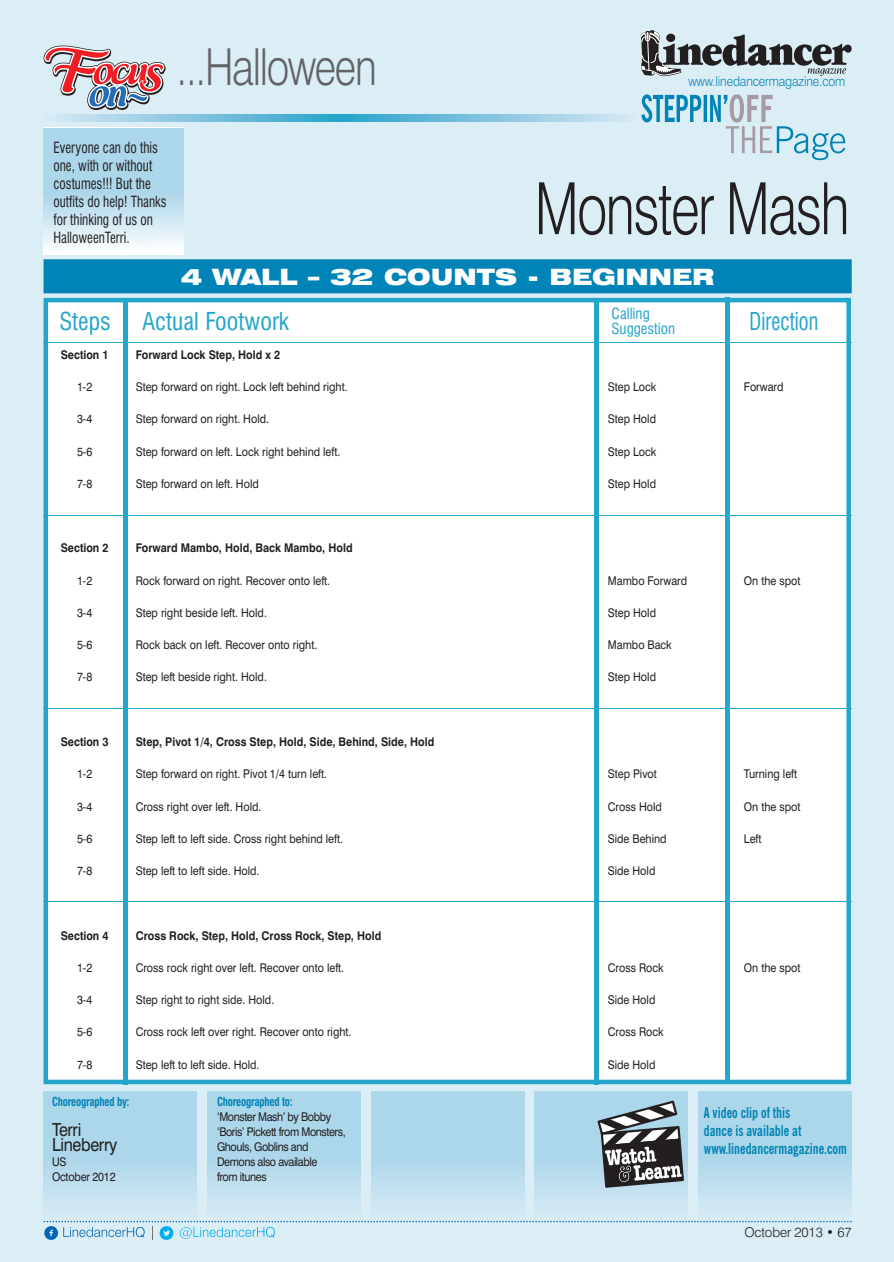
<style>
.page{position:relative;width:894px;height:1262px;background:#fff}
.page>*{position:absolute;margin:0;border:0;box-sizing:border-box;transform-origin:0 0}
.t1{font:300 72px "Swiss 721 BT";letter-spacing:-.03em;color:#231f20;scale:.75 1}
.t2{font:300 51px "Swiss 721 BT";letter-spacing:-.03em;color:#636366;scale:.79 1}
.t3{font:condensed 24px "Swiss 721 BT";color:#24a5cc}
.t4{font:condensed 24px "Swiss 721 BT";color:#24a5cc;scale:.85 1}
.t5{font:900 expanded 22.5px "Swiss 721 BT";color:#fff}
.t6{font:18px/15px "Swiss 721 BT";letter-spacing:-.02em;color:#231f20;scale:.9 1}
.t7{font:condensed 15px/18px "Swiss 721 BT";color:#231f20;scale:.88 1}
.t8{font:700 condensed 15px/18px "News Gothic BT";color:#0083b6;scale:.89 1}
.t9{font:condensed 15px/15px "Swiss 721 BT";color:#24a5cc}
.t10{font:300 13.5px "Swiss 721 BT";letter-spacing:-.01em;color:#0083b6;scale:.9 1}
.t11{font:300 13.5px "Swiss 721 BT";letter-spacing:-.01em;color:#231f20}
.t12{font:12px "Swiss 721 BT";color:#231f20;scale:.9 1}
.t13{font:700 12px "Swiss 721 BT";color:#231f20;scale:.9 1}
.t14{font:12px/15px "Swiss 721 BT";letter-spacing:-.04em;color:#231f20;scale:.9 1}
.t15{font:700 condensed 12px "Swiss 721 BT";letter-spacing:-.02em;color:#0083b6;scale:.9 1}
.t16{font:12px/15px "Swiss 721 BT";letter-spacing:-.02em;color:#231f20;scale:.9 1}
</style>
<div class="page">
<div style="left:0;top:0;width:894px;height:1261px;background:#dbedf5"></div>
<div style="left:44px;top:298px;width:807px;height:786px;background:#fff"></div>
<div style="left:123px;top:298px;width:5px;height:786px;background:#24a5cc"></div>
<hr style="left:594px;top:298px;width:4px;height:786px;background:#24a5cc">
<hr style="left:725px;top:297px;width:4px;height:787px;background:#24a5cc">
<div style="left:44px;top:1091px;width:153px;height:129px;background:linear-gradient(to bottom,#a1d1e6,#cde6f2)"></div>
<div style="left:207px;top:1091px;width:153px;height:129px;background:linear-gradient(to bottom,#a1d1e6,#cde6f2)"></div>
<div style="left:371px;top:1091px;width:153px;height:129px;background:linear-gradient(to bottom,#a1d1e6,#cde6f2)"></div>
<div style="left:535px;top:1091px;width:153px;height:129px;background:linear-gradient(to bottom,#a1d1e6,#cde6f2)"></div>
<div style="left:698px;top:1091px;width:153px;height:129px;background:linear-gradient(to bottom,#a1d1e6,#cde6f2)"></div>
<hr style="left:44px;top:342px;width:807px;height:1px;background:#24a5cc">
<hr style="left:44px;top:900px;width:807px;height:1px;background:#24a5cc">
<hr style="left:44px;top:708px;width:807px;height:1px;background:#24a5cc">
<hr style="left:44px;top:515px;width:807px;height:1px;background:#24a5cc">
<svg style="left:44px;top:30px;width:807px;height:263px"></svg>
<svg style="left:44px;top:128px;width:140px;height:126px"></svg>
<svg style="left:597px;top:1100px;width:87px;height:87px;background:#7b8489"></svg>
<svg style="left:44px;top:1220px;width:807px;height:19px"></svg>
<h2 class="t2" style="left:177px;top:36px;width:255px">...Halloween</h2>
<p class="t10" style="left:688px;top:73px;width:176px">www.linedancermagazine.com</p>
<p class="t7" style="left:53px;top:138px;width:130px">Everyone can do this one, with or without costumes!!! But the outfits do help! Thanks for thinking of us on<br>HalloweenTerri.</p>
<h1 class="t1" style="left:535px;top:165px;width:421px">Monster Mash</h1>
<h3 class="t5" style="left:181px;top:263px;width:535px">4 WALL – 32 COUNTS - BEGINNER</h3>
<p class="t9" style="left:611px;top:306px;width:65px">Calling<br>Suggestion</p>
<h3 class="t3" style="left:59px;top:306px;width:53px">Steps</h3>
<h3 class="t3" style="left:142px;top:306px;width:149px">Actual Footwork</h3>
<h3 class="t4" style="left:749px;top:306px;width:82px">Direction</h3>
<p class="t13" style="left:61px;top:347px;width:55px">Section 1</p>
<p class="t13" style="left:136px;top:347px;width:162px">Forward Lock Step, Hold x 2</p>
<p class="t12" style="left:77px;top:379px;width:18px">1-2</p>
<p class="t12" style="left:136px;top:379px;width:237px">Step forward on right. Lock left behind right.</p>
<p class="t12" style="left:608px;top:379px;width:55px">Step Lock</p>
<p class="t12" style="left:744px;top:379px;width:46px">Forward</p>
<p class="t12" style="left:77px;top:411px;width:18px">3-4</p>
<p class="t12" style="left:136px;top:411px;width:150px">Step forward on right. Hold.</p>
<p class="t12" style="left:608px;top:411px;width:55px">Step Hold</p>
<p class="t12" style="left:77px;top:444px;width:18px">5-6</p>
<p class="t12" style="left:136px;top:444px;width:229px">Step forward on left. Lock right behind left.</p>
<p class="t12" style="left:608px;top:444px;width:55px">Step Lock</p>
<p class="t12" style="left:77px;top:476px;width:18px">7-8</p>
<p class="t12" style="left:136px;top:476px;width:138px">Step forward on left. Hold</p>
<p class="t12" style="left:608px;top:476px;width:55px">Step Hold</p>
<p class="t13" style="left:61px;top:540px;width:55px">Section 2</p>
<p class="t13" style="left:136px;top:540px;width:242px">Forward Mambo, Hold, Back Mambo, Hold</p>
<p class="t12" style="left:77px;top:573px;width:18px">1-2</p>
<p class="t12" style="left:136px;top:573px;width:218px">Rock forward on right. Recover onto left.</p>
<p class="t12" style="left:608px;top:573px;width:90px">Mambo Forward</p>
<p class="t12" style="left:744px;top:573px;width:64px">On the spot</p>
<p class="t12" style="left:77px;top:605px;width:18px">3-4</p>
<p class="t12" style="left:136px;top:605px;width:147px">Step right beside left. Hold.</p>
<p class="t12" style="left:608px;top:605px;width:55px">Step Hold</p>
<p class="t12" style="left:77px;top:637px;width:18px">5-6</p>
<p class="t12" style="left:136px;top:637px;width:203px">Rock back on left. Recover onto right.</p>
<p class="t12" style="left:608px;top:637px;width:73px">Mambo Back</p>
<p class="t12" style="left:77px;top:670px;width:18px">7-8</p>
<p class="t12" style="left:136px;top:670px;width:147px">Step left beside right. Hold.</p>
<p class="t12" style="left:608px;top:670px;width:55px">Step Hold</p>
<p class="t13" style="left:61px;top:734px;width:55px">Section 3</p>
<p class="t13" style="left:136px;top:734px;width:333px">Step, Pivot 1/4, Cross Step, Hold, Side, Behind, Side, Hold</p>
<p class="t12" style="left:77px;top:766px;width:18px">1-2</p>
<p class="t12" style="left:136px;top:766px;width:214px">Step forward on right. Pivot 1/4 turn left.</p>
<p class="t12" style="left:608px;top:766px;width:56px">Step Pivot</p>
<p class="t12" style="left:744px;top:766px;width:61px">Turning left</p>
<p class="t12" style="left:77px;top:799px;width:18px">3-4</p>
<p class="t12" style="left:136px;top:799px;width:141px">Cross right over left. Hold.</p>
<p class="t12" style="left:608px;top:799px;width:62px">Cross Hold</p>
<p class="t12" style="left:744px;top:799px;width:64px">On the spot</p>
<p class="t12" style="left:77px;top:831px;width:18px">5-6</p>
<p class="t12" style="left:136px;top:831px;width:232px">Step left to left side. Cross right behind left.</p>
<p class="t12" style="left:608px;top:831px;width:67px">Side Behind</p>
<p class="t12" style="left:744px;top:831px;width:21px">Left</p>
<p class="t12" style="left:77px;top:863px;width:18px">7-8</p>
<p class="t12" style="left:136px;top:863px;width:139px">Step left to left side. Hold.</p>
<p class="t12" style="left:608px;top:863px;width:54px">Side Hold</p>
<p class="t13" style="left:61px;top:928px;width:55px">Section 4</p>
<p class="t13" style="left:136px;top:928px;width:274px">Cross Rock, Step, Hold, Cross Rock, Step, Hold</p>
<p class="t12" style="left:77px;top:960px;width:18px">1-2</p>
<p class="t12" style="left:136px;top:960px;width:233px">Cross rock right over left. Recover onto left.</p>
<p class="t12" style="left:608px;top:960px;width:64px">Cross Rock</p>
<p class="t12" style="left:744px;top:960px;width:64px">On the spot</p>
<p class="t12" style="left:77px;top:992px;width:18px">3-4</p>
<p class="t12" style="left:136px;top:992px;width:155px">Step right to right side. Hold.</p>
<p class="t12" style="left:608px;top:992px;width:54px">Side Hold</p>
<p class="t12" style="left:77px;top:1024px;width:18px">5-6</p>
<p class="t12" style="left:136px;top:1024px;width:241px">Cross rock left over right. Recover onto right.</p>
<p class="t12" style="left:608px;top:1024px;width:64px">Cross Rock</p>
<p class="t12" style="left:77px;top:1057px;width:18px">7-8</p>
<p class="t12" style="left:136px;top:1057px;width:139px">Step left to left side. Hold.</p>
<p class="t12" style="left:608px;top:1057px;width:54px">Side Hold</p>
<p class="t15" style="left:52px;top:1094px;width:88px">Choreographed by:</p>
<h3 class="t6" style="left:52px;top:1122px;width:74px">Terri<br>Lineberry</h3>
<p class="t16" style="left:52px;top:1154px;width:72px">US<br>October 2012</p>
<p class="t15" style="left:217px;top:1094px;width:85px">Choreographed to:</p>
<p class="t14" style="left:217px;top:1109px;width:144px">‘Monster Mash’ by Bobby ‘Boris’ Pickett from Monsters,<br>Ghouls, Goblins and<br>Demons also available<br>from itunes</p>
<p class="t8" style="left:704px;top:1103px;width:162px">A video clip of this<br>dance is available at www.linedancermagazine.com</p>
<p class="t11" style="left:744px;top:1223px;width:109px">October 2013 • 67</p>
</div>
